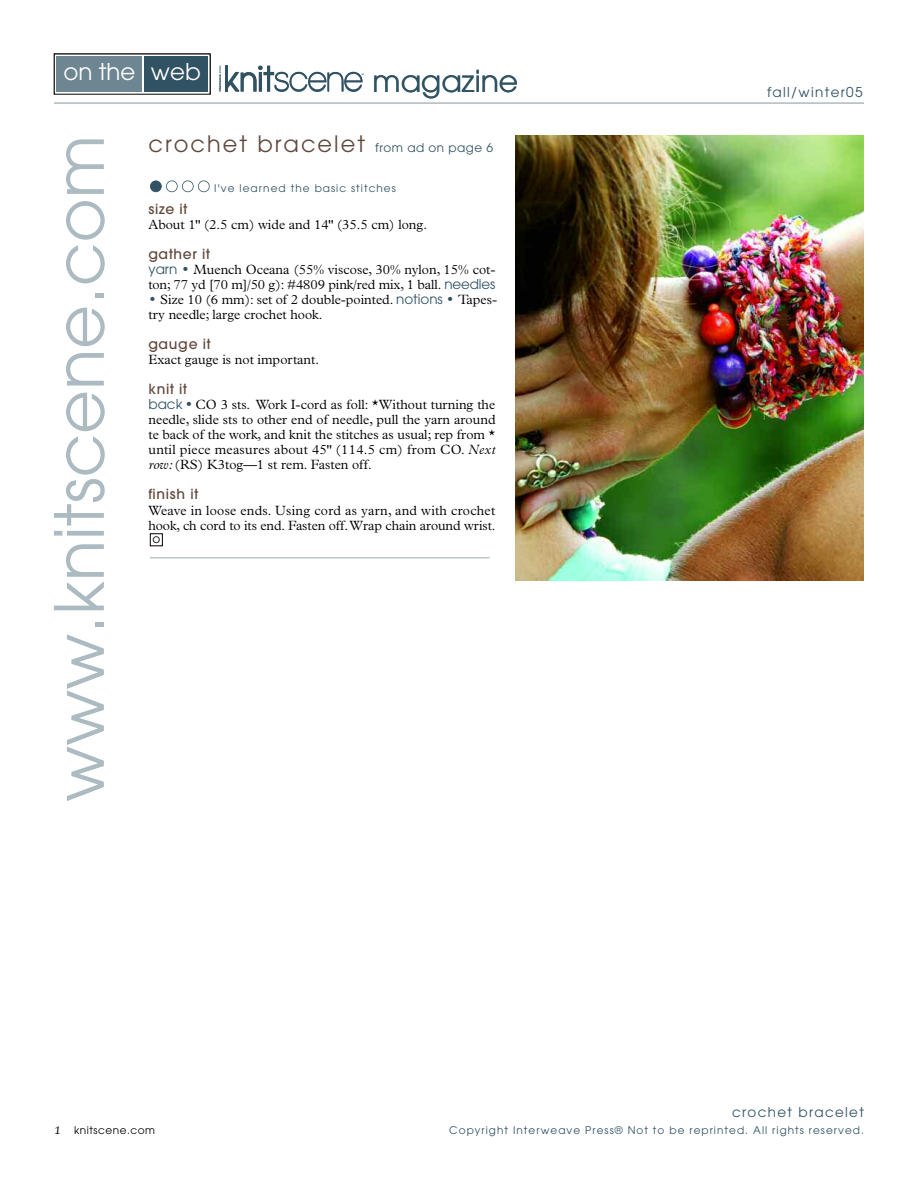
<style>
.page{position:relative;width:918px;height:1188px;background:#fff}
.page>*{position:absolute;margin:0;border:0;box-sizing:border-box;transform-origin:0 0}
.t1{font:67.5px "Avant Garde";color:#acbac1}
.t2{font:30px "Avant Garde";color:#305263}
.t3{font:22.95px "Avant Garde";color:#fff}
.t4{font:22.5px "Avant Garde";letter-spacing:.09em;color:#61483c}
.t5{font:500 13.8px "Avant Garde";letter-spacing:.05em;color:#61483c}
.t6{font:300 13.5px/15px "Plantin";color:#000}
.t7{font:13.5px "Avant Garde";letter-spacing:.1em;color:#305263}
.t8{font:12px "Avant Garde";color:#000}
.t9{font:10.5px "Avant Garde";letter-spacing:.1em;color:#305263}
.t10{font:10.5px "Avant Garde";letter-spacing:.05em;color:#000}
.s1{font-size:12px;color:#305263}
.s2{font-family:"Avant Garde";font-weight:400;color:#305263}
.s3{font-family:"Avant Garde";font-weight:200;color:#305263}
.s4{font-style:italic}
.s5{font-family:"Apple Chancery";font-size:15px}
</style>
<div class="page">
<hr style="left:150px;top:558px;width:340px;height:1px;background:#97a9b1">
<div style="left:150px;top:533px;width:13px;height:13px;border:1px solid #000"></div>
<div style="left:150px;top:181px;width:11px;height:11px;background:#305263;border-radius:50%"></div>
<div style="left:150px;top:180px;width:12px;height:12px;border:2px solid #305263;border-radius:50%"></div>
<div style="left:166px;top:180px;width:12px;height:12px;border:2px solid #305263;border-radius:50%"></div>
<div style="left:182px;top:180px;width:12px;height:12px;border:2px solid #305263;border-radius:50%"></div>
<div style="left:198px;top:180px;width:12px;height:12px;border:2px solid #305263;border-radius:50%"></div>
<img style="left:515px;top:135px;width:349px;height:445px">
<img style="left:219px;top:66px;width:145px;height:25px">
<div style="left:56px;top:56px;width:86px;height:36px;background:#6e8692"></div>
<div style="left:144px;top:56px;width:64px;height:36px;background:#305263"></div>
<hr style="left:54px;top:103px;width:810px;height:1px;background:#acbac1">
<h3 class="t3" style="left:63px;top:63px;width:139px">on the web</h3>
<h2 class="t2" style="left:373px;top:69px;width:147px">magazine</h2>
<h1 class="t1" style="left:54px;top:802px;width:668px;rotate:-90deg">www.knitscene.com</h1>
<h3 class="t4" style="left:148px;top:135px;width:346px">crochet bracelet <span class="s1">from ad on page 6</span></h3>
<p class="t9" style="left:214px;top:184px;width:183px">I've learned the basic stitches</p>
<p class="t5" style="left:148px;top:204px;width:40px">size it</p>
<p class="t6" style="left:148px;top:218px;width:280px">About 1" (2.5 cm) wide and 14" (35.5 cm) long.</p>
<p class="t5" style="left:148px;top:249px;width:63px">gather it</p>
<p class="t6" style="left:148px;top:263px;width:348px"><span class="s2">yarn •</span> Muench Oceana (55% viscose, 30% nylon, 15% cot&shy;ton; 77 yd [70 m]/50 g): #4809 pink/red mix, 1 ball. <span class="s2">needles</span></p>
<p class="t6" style="left:148px;top:293px;width:350px"><span class="s2">•</span> Size 10 (6 mm): set of 2 double-pointed. <span class="s2">notions •</span> Tapes&shy;try needle; large crochet hook.</p>
<p class="t5" style="left:148px;top:339px;width:64px">gauge it</p>
<p class="t6" style="left:148px;top:353px;width:172px">Exact gauge is not important.</p>
<p class="t5" style="left:148px;top:384px;width:40px">knit it</p>
<p class="t6" style="left:148px;top:398px;width:349px;text-align:justify"><span class="s2">back</span> <span class="s3">•</span> CO 3 sts. Work I-cord as foll: *Without turning the needle, slide sts to other end of needle, pull the yarn around te back of the work, and knit the stitches as usual; rep from * until piece measures about 45" (114.5 cm) from CO. <span class="s4">Next row:</span> (RS) K3tog—1 st rem. Fasten off.</p>
<p class="t5" style="left:148px;top:489px;width:51px">finish it</p>
<p class="t6" style="left:148px;top:503px;width:349px;line-height:15.8px">Weave in loose ends. Using cord as yarn, and with crochet hook, ch cord to its end. Fasten off.Wrap chain around wrist.</p>
<p class="t8" style="left:152px;top:534px;width:9px">o</p>
<p class="t7" style="left:767px;top:87px;width:97px">fall/winter05</p>
<p class="t10" style="left:54px;top:1126px;width:103px"><span class="s5">1</span> knitscene.com</p>
<p class="t7" style="left:732px;top:1107px;width:133px">crochet bracelet</p>
<p class="t9" style="left:449px;top:1126px;width:416px">Copyright Interweave Press® Not to be reprinted. All rights reserved.</p>
</div>
